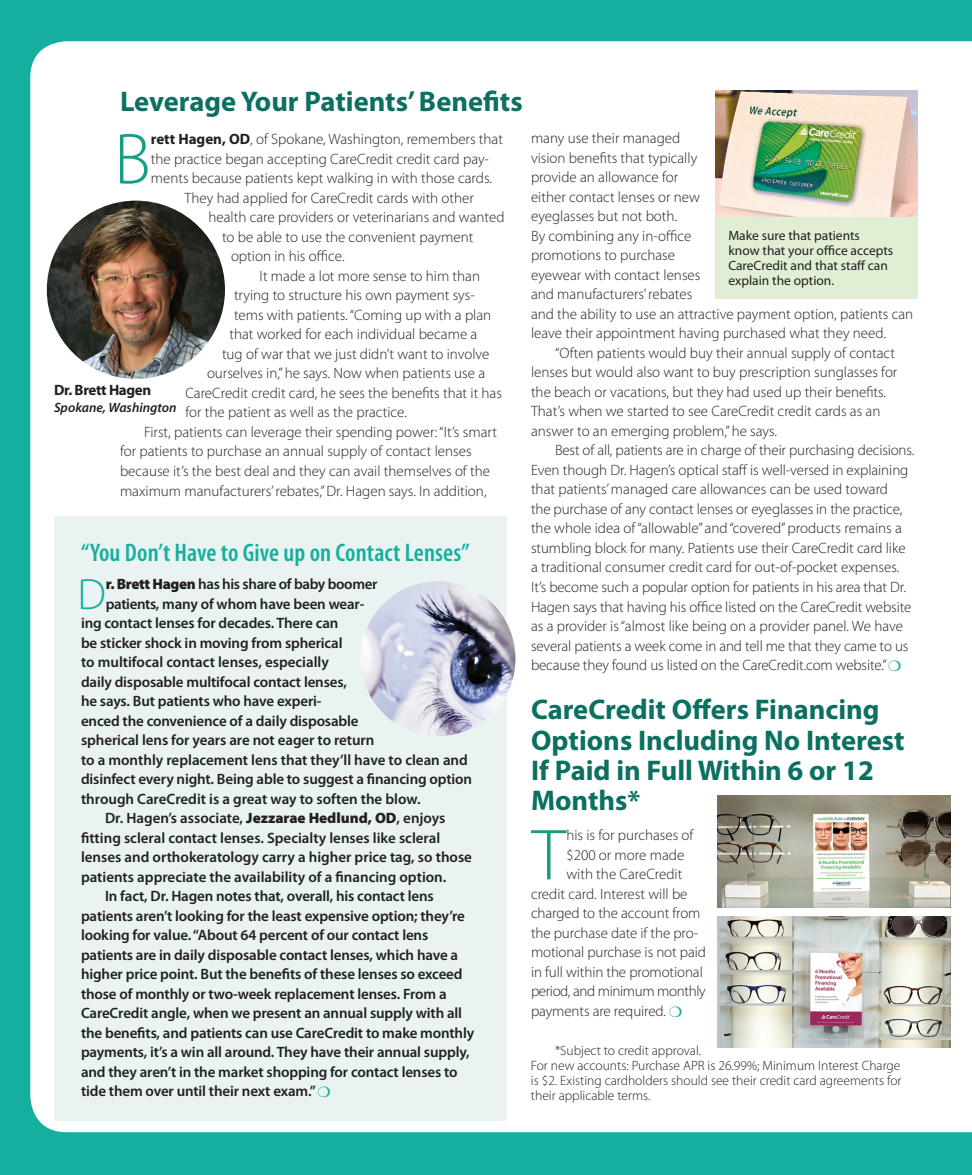
<style>
.page{position:relative;width:972px;height:1175px;background:#fff}
.page>*{position:absolute;margin:0;border:0;box-sizing:border-box;transform-origin:0 0}
.t1{font:300 72.9px "Myriad Pro";color:#159e88}
.t2{font:300 43.95px "Myriad Pro";color:#16ae9e}
.t3{font:700 28.5px/30px "Myriad Pro";color:#0b7060}
.t4{font:600 condensed 25.5px "Myriad Pro";letter-spacing:.005em;color:#16ae9e}
.t5{font:300 15px/19.5px "Myriad Pro";color:#231f20}
.t6{font:600 15px "Myriad Pro";letter-spacing:-.01em;color:#231f20}
.t7{font:300 15px "Myriad Pro";letter-spacing:-.025em;color:#231f20}
.t8{font:700 15px "Myriad Pro";letter-spacing:-.025em;color:#231f20}
.t9{font:300 13.5px/15px "Myriad Pro";color:#231f20}
.t10{font:13.5px/15px "Myriad Pro";color:#231f20}
.t11{font:italic 600 13.5px "Myriad Pro";color:#231f20}
.s1{font-weight:700}
.s2{font-weight:900}
</style>
<div class="page">
<div style="left:0;top:0;width:972px;height:1174px;background:#16ae9e"></div>
<div style="left:30px;top:41px;width:942px;height:1091px;background:#fff"></div>
<div style="left:54px;top:516px;width:453px;height:604px;background:#e9f4f2"></div>
<img style="left:47px;top:201px;width:178px;height:178px;border-radius:89px">
<img style="left:361px;top:581px;width:154px;height:155px;border-radius:77px">
<img style="left:717px;top:795px;width:234px;height:112px">
<img style="left:717px;top:916px;width:234px;height:131px">
<img style="left:716px;top:90px;width:202px;height:127px">
<div style="left:716px;top:217px;width:202px;height:81px;background:#e0eed4"></div>
<svg style="left:889px;top:660px;width:12px;height:11px"></svg>
<svg style="left:670px;top:1006px;width:12px;height:10px"></svg>
<h3 class="t3" style="left:120px;top:87px;width:404px">Leverage Your Patients’ Benefits</h3>
<h1 class="t1" style="left:114px;top:115px;width:38px">B</h1>
<p class="t5" style="left:151px;top:129px;width:354px"><span class="s1">rett Hagen, OD</span>, of Spokane, Washington, remembers that</p>
<p class="t5" style="left:151px;top:149px;width:340px">the practice began accepting CareCredit credit card pay-</p>
<p class="t5" style="left:151px;top:168px;width:343px">ments because patients kept walking in with those cards.</p>
<p class="t5" style="left:185px;top:188px;width:291px">They had applied for CareCredit cards with other</p>
<p class="t5" style="left:209px;top:207px;width:298px">health care providers or veterinarians and wanted</p>
<p class="t5" style="left:222px;top:227px;width:253px">to be able to use the convenient payment</p>
<p class="t5" style="left:231px;top:246px;width:115px">option in his office.</p>
<p class="t5" style="left:260px;top:266px;width:222px">It made a lot more sense to him than</p>
<p class="t5" style="left:234px;top:285px;width:242px">trying to structure his own payment sys-</p>
<p class="t5" style="left:234px;top:305px;width:259px">tems with patients. “Coming up with a plan</p>
<p class="t5" style="left:230px;top:324px;width:249px">that worked for each individual became a</p>
<p class="t5" style="left:222px;top:344px;width:269px">tug of war that we just didn’t want to involve</p>
<p class="t5" style="left:207px;top:363px;width:280px">ourselves in,” he says. Now when patients use a</p>
<p class="t5" style="left:185px;top:383px;width:318px">CareCredit credit card, he sees the benefits that it has</p>
<p class="t5" style="left:185px;top:402px;width:223px">for the patient as well as the practice.</p>
<p class="t5" style="left:144px;top:422px;width:354px">First, patients can leverage their spending power: “It’s smart</p>
<p class="t5" style="left:120px;top:441px;width:353px">for patients to purchase an annual supply of contact lenses</p>
<p class="t5" style="left:120px;top:461px;width:372px">because it’s the best deal and they can avail themselves of the</p>
<p class="t5" style="left:120px;top:480px;width:368px">maximum manufacturers’ rebates,” Dr. Hagen says. In addition,</p>
<p class="t8" style="left:54px;top:381px;width:99px">Dr. Brett Hagen</p>
<p class="t11" style="left:54px;top:398px;width:124px">Spokane, Washington</p>
<h3 class="t4" style="left:81px;top:536px;width:390px">“You Don’t Have to Give up on Contact Lenses”</h3>
<h2 class="t2" style="left:77px;top:567px;width:30px">D</h2>
<p class="t6" style="left:106px;top:574px;width:273px"><span class="s2">r. Brett Hagen</span> has his share of baby boomer</p>
<p class="t6" style="left:106px;top:594px;width:260px">patients, many of whom have been wear-</p>
<p class="t6" style="left:81px;top:613px;width:259px">ing contact lenses for decades. There can</p>
<p class="t6" style="left:81px;top:633px;width:263px">be sticker shock in moving from spherical</p>
<p class="t6" style="left:81px;top:652px;width:249px">to multifocal contact lenses, especially</p>
<p class="t6" style="left:81px;top:672px;width:267px">daily disposable multifocal contact lenses,</p>
<p class="t6" style="left:81px;top:691px;width:242px">he says. But patients who have experi-</p>
<p class="t6" style="left:81px;top:711px;width:279px">enced the convenience of a daily disposable</p>
<p class="t6" style="left:81px;top:730px;width:295px">spherical lens for years are not eager to return</p>
<p class="t6" style="left:81px;top:750px;width:388px">to a monthly replacement lens that they’ll have to clean and</p>
<p class="t6" style="left:81px;top:769px;width:393px">disinfect every night. Being able to suggest a financing option</p>
<p class="t6" style="left:81px;top:789px;width:341px">through CareCredit is a great way to soften the blow.</p>
<p class="t6" style="left:105px;top:808px;width:342px">Dr. Hagen’s associate, <span class="s2">Jezzarae Hedlund, OD</span>, enjoys</p>
<p class="t6" style="left:81px;top:828px;width:361px">fitting scleral contact lenses. Specialty lenses like scleral</p>
<p class="t6" style="left:81px;top:847px;width:393px">lenses and orthokeratology carry a higher price tag, so those</p>
<p class="t6" style="left:81px;top:867px;width:367px">patients appreciate the availability of a financing option.</p>
<p class="t6" style="left:105px;top:886px;width:330px">In fact, Dr. Hagen notes that, overall, his contact lens</p>
<p class="t6" style="left:81px;top:906px;width:385px">patients aren’t looking for the least expensive option; they’re</p>
<p class="t6" style="left:81px;top:925px;width:349px">looking for value. “About 64 percent of our contact lens</p>
<p class="t6" style="left:81px;top:945px;width:379px">patients are in daily disposable contact lenses, which have a</p>
<p class="t6" style="left:81px;top:964px;width:383px">higher price point. But the benefits of these lenses so exceed</p>
<p class="t6" style="left:81px;top:984px;width:367px">those of monthly or two-week replacement lenses. From a</p>
<p class="t6" style="left:81px;top:1003px;width:383px">CareCredit angle, when we present an annual supply with all</p>
<p class="t6" style="left:81px;top:1023px;width:395px">the benefits, and patients can use CareCredit to make monthly</p>
<p class="t6" style="left:81px;top:1042px;width:390px">payments, it’s a win all around. They have their annual supply,</p>
<p class="t6" style="left:81px;top:1062px;width:378px">and they aren’t in the market shopping for contact lenses to</p>
<p class="t6" style="left:81px;top:1081px;width:236px">tide them over until their next exam.”</p>
<p class="t5" style="left:531px;top:128px;width:384px">many use their managed<br>vision benefits that typically<br>provide an allowance for<br>either contact lenses or new<br>eyeglasses but not both.<br>By combining any in-office<br>promotions to purchase<br>eyewear with contact lenses<br>and manufacturers’ rebates<br>and the ability to use an attractive payment option, patients can leave their appointment having purchased what they need.</p>
<p class="t5" style="left:531px;top:343px;width:368px;text-indent:24px">“Often patients would buy their annual supply of contact lenses but would also want to buy prescription sunglasses for the beach or vacations, but they had used up their benefits.<br>That’s when we started to see CareCredit credit cards as an answer to an emerging problem,” he says.</p>
<p class="t5" style="left:531px;top:440px;width:385px;text-indent:24px">Best of all, patients are in charge of their purchasing decisions.<br>Even though Dr. Hagen’s optical staff is well-versed in explaining that patients’ managed care allowances can be used toward<br>the purchase of any contact lenses or eyeglasses in the practice, the whole idea of “allowable” and “covered” products remains a stumbling block for many. Patients use their CareCredit card like a traditional consumer credit card for out-of-pocket expenses.<br>It’s become such a popular option for patients in his area that Dr.<br>Hagen says that having his office listed on the CareCredit website as a provider is “almost like being on a provider panel. We have several patients a week come in and tell me that they came to us because they found us listed on the CareCredit.com website.”</p>
<p class="t10" style="left:728px;top:228px;width:166px">Make sure that patients know that your office accepts<br>CareCredit and that staff can explain the option.</p>
<h3 class="t3" style="left:531px;top:695px;width:375px">CareCredit Offers Financing<br>Options Including No Interest<br>If Paid in Full Within 6 or 12<br>Months*</h3>
<h1 class="t1" style="left:532px;top:811px;width:35px">T</h1>
<p class="t5" style="left:566px;top:825px;width:129px">his is for purchases of</p>
<p class="t5" style="left:566px;top:845px;width:119px">$200 or more made</p>
<p class="t5" style="left:566px;top:864px;width:118px">with the CareCredit</p>
<p class="t5" style="left:531px;top:884px;width:158px">credit card. Interest will be</p>
<p class="t5" style="left:531px;top:903px;width:171px">charged to the account from</p>
<p class="t5" style="left:531px;top:923px;width:169px">the purchase date if the pro-</p>
<p class="t5" style="left:531px;top:942px;width:176px">motional purchase is not paid</p>
<p class="t5" style="left:531px;top:962px;width:173px">in full within the promotional</p>
<p class="t7" style="left:531px;top:982px;width:176px">period, and minimum monthly</p>
<p class="t5" style="left:531px;top:1001px;width:137px">payments are required.</p>
<p class="t9" style="left:531px;top:1042px;width:372px;text-indent:24px">*Subject to credit approval.<br>For new accounts: Purchase APR is 26.99%; Minimum Interest Charge is $2. Existing cardholders should see their credit card agreements for their applicable terms.</p>
</div>
